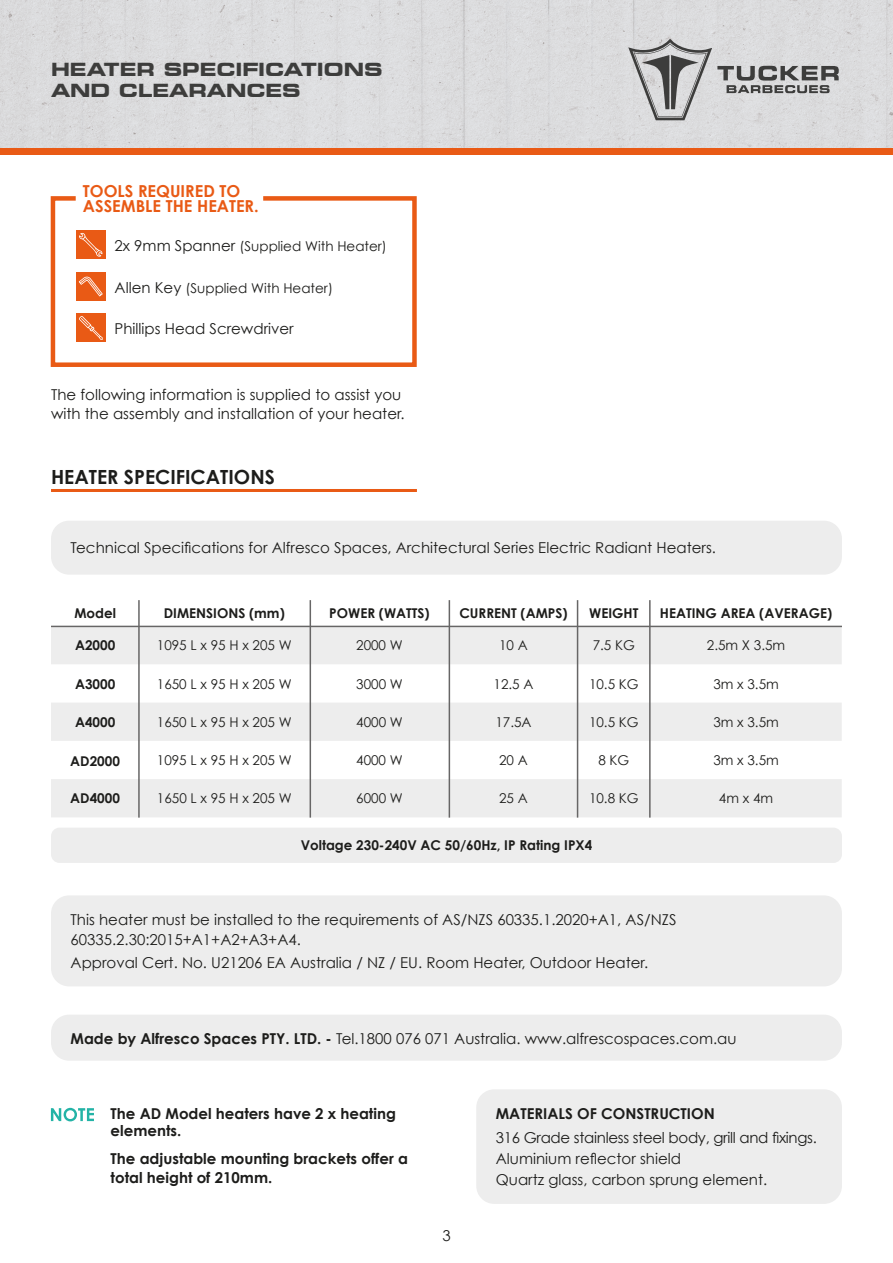
<style>
.page{position:relative;width:893px;height:1263px;background:#fff}
.page>*{position:absolute;margin:0;border:0;box-sizing:border-box;transform-origin:0 0}
.t1{font:700 19.5px "Century Gothic";color:#1d1d1b}
.t2{font:700 expanded 18px/21.6px "Square 721 BT";color:#3d3d3c}
.t3{font:700 16.5px/15px "Century Gothic";color:#e95a15}
.t4{font:15px/19.5px "Century Gothic";color:#1d1d1b}
.t5{font:700 15px/16.5px "Century Gothic";color:#1d1d1b}
.t6{font:13.5px "Century Gothic";color:#1d1d1b}
.t7{font:700 13.5px "Century Gothic";color:#1d1d1b}
.s1{font-size:15px}
.s2{font-weight:700}
</style>
<div class="page">
<div style="left:0;top:0;width:893px;height:148px;background:#dbdcdd"></div>
<div style="left:0;top:148px;width:893px;height:6px;background:#e95a15"></div>
<svg style="left:628px;top:39px;width:211px;height:81px;background:#bdbdbe"></svg>
<hr style="left:51px;top:489px;width:366px;height:3px;background:#e95a15">
<svg style="left:50px;top:196px;width:367px;height:171px"></svg>
<div style="left:77px;top:313px;width:29px;height:29px;background:#e95a15"></div>
<div style="left:77px;top:272px;width:29px;height:29px;background:#e95a15"></div>
<div style="left:77px;top:230px;width:29px;height:29px;background:#e95a15"></div>
<svg style="left:79px;top:316px;width:24px;height:24px"></svg>
<svg style="left:79px;top:233px;width:23px;height:24px"></svg>
<svg style="left:79px;top:276px;width:24px;height:20px"></svg>
<svg style="left:51px;top:627px;width:791px;height:190px;fill:#ededed"></svg>
<hr style="left:51px;top:626px;width:791px;height:1px;background:#676666">
<hr style="left:649px;top:600px;width:2px;height:218px;background:#676666">
<hr style="left:577px;top:600px;width:1px;height:218px;background:#676666">
<hr style="left:449px;top:600px;width:1px;height:218px;background:#676666">
<hr style="left:310px;top:600px;width:1px;height:218px;background:#676666">
<hr style="left:138px;top:600px;width:2px;height:218px;background:#676666">
<div style="left:51px;top:521px;width:791px;height:54px;background:#ededed;border-radius:18px"></div>
<div style="left:51px;top:895px;width:791px;height:91px;background:#ededed;border-radius:18px"></div>
<div style="left:51px;top:1015px;width:791px;height:46px;background:#ededed;border-radius:18px"></div>
<div style="left:476px;top:1089px;width:366px;height:115px;background:#ededed;border-radius:18px"></div>
<svg style="left:51px;top:1108px;width:43px;height:13px"></svg>
<div style="left:51px;top:828px;width:791px;height:35px;background:#ededed;border-radius:9px"></div>
<p class="t2" style="left:51px;top:58px;width:333px">HEATER SPECIFICATIONS<br>AND CLEARANCES</p>
<p class="t3" style="left:83px;top:183px;width:177px">TOOLS REQUIRED TO<br>ASSEMBLE THE HEATER.</p>
<p class="t6" style="left:115px;top:238px;width:274px"><span class="s1">2x 9mm Spanner</span> (Supplied With Heater)</p>
<p class="t6" style="left:115px;top:280px;width:220px"><span class="s1">Allen Key</span> (Supplied With Heater)</p>
<p class="t4" style="left:115px;top:319px;width:181px">Phillips Head Screwdriver</p>
<p class="t4" style="left:51px;top:384px;width:355px">The following information is supplied to assist you with the assembly and installation of your heater.</p>
<h1 class="t1" style="left:51px;top:464px;width:225px">HEATER SPECIFICATIONS</h1>
<p class="t4" style="left:71px;top:538px;width:647px">Technical Specifications for Alfresco Spaces, Architectural Series Electric Radiant Heaters.</p>
<p class="t7" style="left:74px;top:605px;width:43px">Model</p>
<p class="t7" style="left:164px;top:605px;width:122px">DIMENSIONS (mm)</p>
<p class="t7" style="left:329px;top:605px;width:102px">POWER (WATTS)</p>
<p class="t7" style="left:459px;top:605px;width:110px">CURRENT (AMPS)</p>
<p class="t7" style="left:589px;top:605px;width:51px">WEIGHT</p>
<p class="t7" style="left:660px;top:605px;width:174px">HEATING AREA (AVERAGE)</p>
<p class="t7" style="left:75px;top:637px;width:42px">A2000</p>
<p class="t6" style="left:157px;top:637px;width:136px">1095 L x 95 H x 205 W</p>
<p class="t6" style="left:356px;top:637px;width:48px">2000 W</p>
<p class="t6" style="left:499px;top:637px;width:30px">10 A</p>
<p class="t6" style="left:593px;top:637px;width:44px">7.5 KG</p>
<p class="t6" style="left:707px;top:637px;width:80px">2.5m X 3.5m</p>
<p class="t7" style="left:75px;top:675px;width:42px">A3000</p>
<p class="t6" style="left:157px;top:675px;width:136px">1650 L x 95 H x 205 W</p>
<p class="t6" style="left:356px;top:675px;width:48px">3000 W</p>
<p class="t6" style="left:493px;top:675px;width:41px">12.5 A</p>
<p class="t6" style="left:589px;top:675px;width:51px">10.5 KG</p>
<p class="t6" style="left:713px;top:675px;width:67px">3m x 3.5m</p>
<p class="t7" style="left:75px;top:713px;width:42px">A4000</p>
<p class="t6" style="left:157px;top:714px;width:136px">1650 L x 95 H x 205 W</p>
<p class="t6" style="left:356px;top:714px;width:48px">4000 W</p>
<p class="t6" style="left:495px;top:714px;width:38px">17.5A</p>
<p class="t6" style="left:589px;top:714px;width:51px">10.5 KG</p>
<p class="t6" style="left:713px;top:714px;width:67px">3m x 3.5m</p>
<p class="t7" style="left:70px;top:753px;width:51px">AD2000</p>
<p class="t6" style="left:157px;top:752px;width:136px">1095 L x 95 H x 205 W</p>
<p class="t6" style="left:356px;top:752px;width:48px">4000 W</p>
<p class="t6" style="left:499px;top:752px;width:30px">20 A</p>
<p class="t6" style="left:598px;top:752px;width:32px">8 KG</p>
<p class="t6" style="left:713px;top:752px;width:67px">3m x 3.5m</p>
<p class="t7" style="left:70px;top:790px;width:51px">AD4000</p>
<p class="t6" style="left:157px;top:790px;width:136px">1650 L x 95 H x 205 W</p>
<p class="t6" style="left:356px;top:790px;width:48px">6000 W</p>
<p class="t6" style="left:499px;top:790px;width:30px">25 A</p>
<p class="t6" style="left:589px;top:790px;width:51px">10.8 KG</p>
<p class="t6" style="left:719px;top:790px;width:56px">4m x 4m</p>
<p class="t7" style="left:301px;top:837px;width:293px">Voltage 230-240V AC 50/60Hz, IP Rating IPX4</p>
<p class="t4" style="left:71px;top:910px;width:607px">This heater must be installed to the requirements of AS/NZS 60335.1.2020+A1, AS/NZS<br>60335.2.30:2015+A1+A2+A3+A4.</p>
<p class="t4" style="left:71px;top:953px;width:579px">Approval Cert. No. U21206 EA Australia / NZ / EU. Room Heater, Outdoor Heater.</p>
<p class="t4" style="left:71px;top:1028px;width:667px"><span class="s2">Made by Alfresco Spaces PTY. LTD. -</span> Tel.1800 076 071 Australia. www.alfrescospaces.com.au</p>
<p class="t5" style="left:111px;top:1105px;width:287px">The AD Model heaters have 2 x heating elements.</p>
<p class="t5" style="left:111px;top:1148px;width:299px;line-height:19.5px">The adjustable mounting brackets offer a total height of 210mm.</p>
<p class="t4" style="left:442px;top:1225px;width:10px">3</p>
<p class="t5" style="left:496px;top:1105px;width:220px">MATERIALS OF CONSTRUCTION</p>
<p class="t4" style="left:496px;top:1127px;width:323px;line-height:20.7px">316 Grade stainless steel body, grill and fixings.<br>Aluminium reflector shield<br>Quartz glass, carbon sprung element.</p>
</div>
